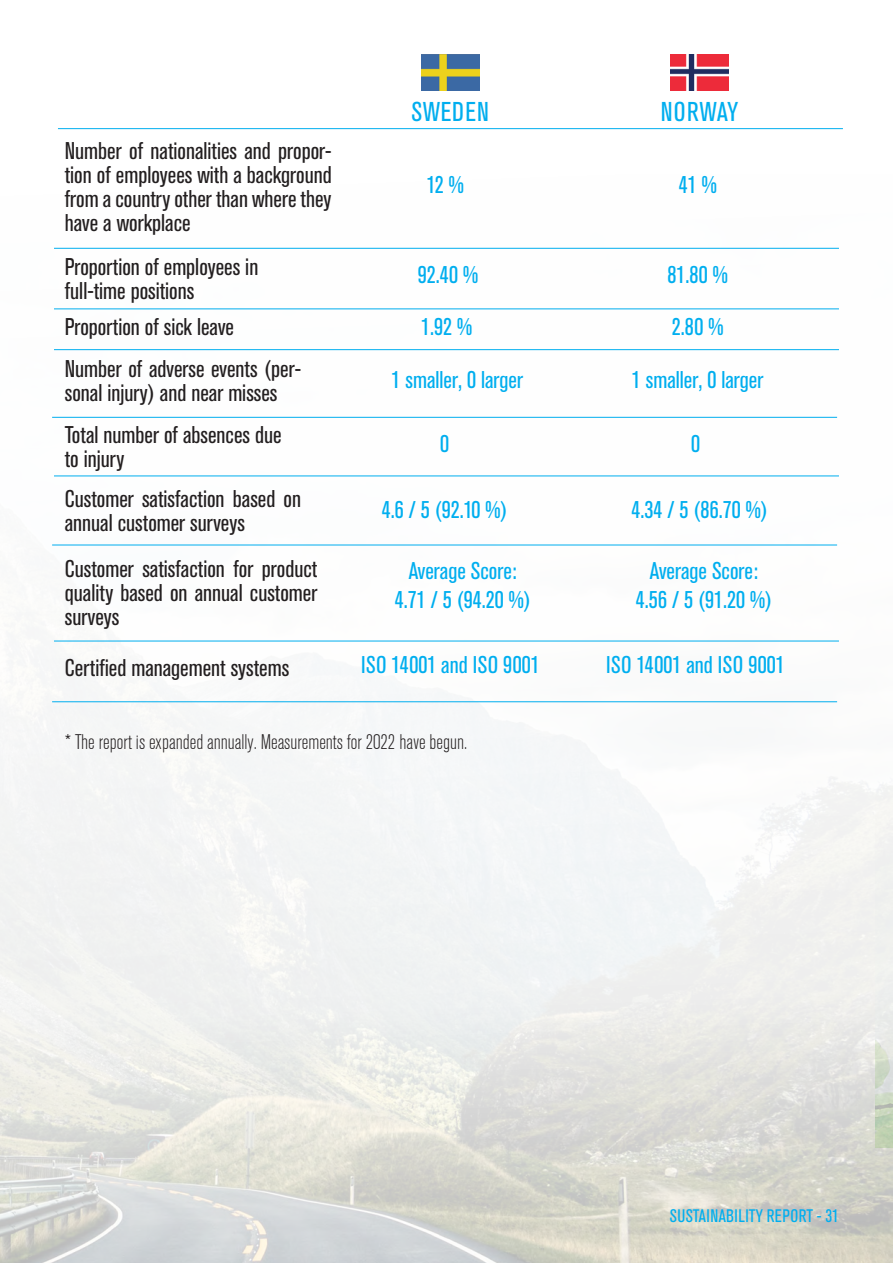
<style>
.page{position:relative;width:893px;height:1263px;background:#fff}
.page>*{position:absolute;margin:0;border:0;box-sizing:border-box;transform-origin:0 0}
.Page_Header_-_Blue{font:condensed 27px "Akzidenz Grotesk Pro";letter-spacing:.03em;color:#00aeef}
.t1{font:condensed 24px/24px "Akzidenz Grotesk Pro";color:#231f20;text-align:justify}
.Page_Header_-_Blue-2{font:condensed 24px/28.8px "Akzidenz Grotesk Pro";color:#00aeef;text-align:center}
.t2{font:300 condensed 21px "Akzidenz Grotesk Pro";color:#231f20}
.t3{font:condensed 18px "Akzidenz Grotesk Pro";letter-spacing:.02em;color:#00aeef}
</style>
<div class="page">
<img style="left:0;top:247px;width:893px;height:1016px">
<hr style="left:54px;top:248px;width:785px;height:1px;background:#00aeef">
<hr style="left:54px;top:308px;width:785px;height:1px;background:#00aeef">
<hr style="left:54px;top:349px;width:785px;height:1px;background:#00aeef">
<hr style="left:52px;top:417px;width:785px;height:1px;background:#00aeef">
<hr style="left:54px;top:476px;width:785px;height:1px;background:#00aeef">
<hr style="left:52px;top:545px;width:785px;height:1px;background:#00aeef">
<hr style="left:54px;top:641px;width:785px;height:1px;background:#00aeef">
<hr style="left:52px;top:701px;width:785px;height:1px;background:#00aeef">
<img style="left:875px;top:552px;width:18px;height:595px">
<hr style="left:58px;top:128px;width:785px;height:1px;background:#00aeef">
<img style="left:670px;top:54px;width:59px;height:36px">
<img style="left:421px;top:54px;width:59px;height:36px">
<p class="t1" style="left:65px;top:138px;width:268px">Number of nationalities and propor&shy;tion of employees with a background from a country other than where they have a workplace</p>
<p class="t1" style="left:65px;top:254px;width:195px">Proportion of employees in</p>
<p class="t1" style="left:65px;top:278px;width:131px">full-time positions</p>
<p class="t1" style="left:65px;top:314px;width:171px">Proportion of sick leave</p>
<p class="t1" style="left:65px;top:356px;width:238px">Number of adverse events (per&shy;sonal injury) and near misses</p>
<p class="t1" style="left:65px;top:422px;width:218px">Total number of absences due</p>
<p class="t1" style="left:65px;top:446px;width:61px">to injury</p>
<p class="Page_Header_-_Blue" style="left:411px;top:94px;width:79px">SWEDEN</p>
<p class="Page_Header_-_Blue" style="left:661px;top:94px;width:79px">NORWAY</p>
<p class="Page_Header_-_Blue-2" style="left:427px;top:169px;width:39px">12 %</p>
<p class="Page_Header_-_Blue-2" style="left:679px;top:169px;width:39px">41 %</p>
<p class="Page_Header_-_Blue-2" style="left:418px;top:260px;width:62px">92.40 %</p>
<p class="Page_Header_-_Blue-2" style="left:667px;top:260px;width:62px">81.80 %</p>
<p class="Page_Header_-_Blue-2" style="left:421px;top:311px;width:52px">1.92 %</p>
<p class="Page_Header_-_Blue-2" style="left:672px;top:311px;width:53px">2.80 %</p>
<p class="Page_Header_-_Blue-2" style="left:392px;top:364px;width:133px">1 smaller, 0 larger</p>
<p class="Page_Header_-_Blue-2" style="left:632px;top:364px;width:133px">1 smaller, 0 larger</p>
<p class="Page_Header_-_Blue-2" style="left:440px;top:428px;width:10px">0</p>
<p class="Page_Header_-_Blue-2" style="left:691px;top:428px;width:10px">0</p>
<p class="t1" style="left:65px;top:485px;width:238px">Customer satisfaction based on annual customer surveys</p>
<p class="Page_Header_-_Blue-2" style="left:382px;top:494px;width:127px">4.6 / 5 (92.10 %)</p>
<p class="Page_Header_-_Blue-2" style="left:631px;top:494px;width:138px">4.34 / 5 (86.70 %)</p>
<p class="t1" style="left:65px;top:556px;width:254px">Customer satisfaction for product quality based on annual customer surveys</p>
<p class="Page_Header_-_Blue-2" style="left:395px;top:556px;width:138px">Average Score:<br>4.71 / 5 (94.20 %)</p>
<p class="Page_Header_-_Blue-2" style="left:636px;top:556px;width:138px">Average Score:<br>4.56 / 5 (91.20 %)</p>
<p class="t1" style="left:65px;top:655px;width:226px">Certified management systems</p>
<p class="Page_Header_-_Blue-2" style="left:361px;top:650px;width:180px">ISO 14001 and ISO 9001</p>
<p class="Page_Header_-_Blue-2" style="left:606px;top:650px;width:180px">ISO 14001 and ISO 9001</p>
<p class="t2" style="left:65px;top:728px;width:404px">* The report is expanded annually. Measurements for 2022 have begun.</p>
<p class="t3" style="left:670px;top:1204px;width:171px">SUSTAINABILITY REPORT - 31</p>
</div>
